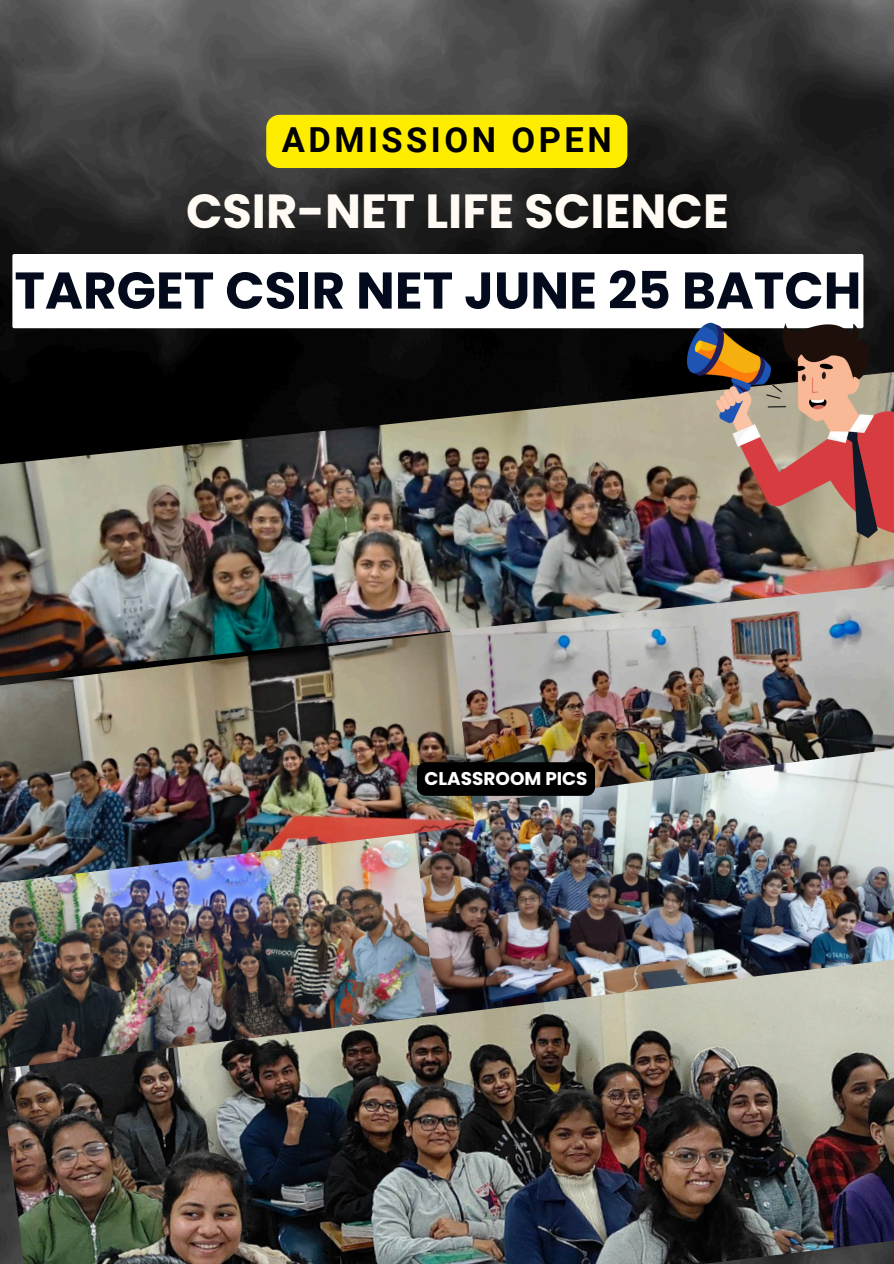
<style>
.page{position:relative;width:894px;height:1264px;background:#fff}
.page>*{position:absolute;margin:0;border:0;box-sizing:border-box;transform-origin:0 0}
.t1{font:700 51.6px "Poppins";color:#020a1b}
.t2{font:700 47.85px "Poppins";color:#fffaf3}
.t3{font:700 34.5px "Roboto";letter-spacing:.1em;color:#000}
.t4{font:700 18.45px "Poppins";color:#fff}
</style>
<div class="page">
<img style="left:0;top:0;width:893px;height:368px">
<img style="left:0;top:892px;width:410px;height:67px">
<img style="left:410px;top:803px;width:483px;height:156px">
<img style="left:474px;top:686px;width:419px;height:117px">
<img style="left:0;top:686px;width:474px;height:206px">
<img style="left:0;top:368px;width:893px;height:318px">
<svg style="left:12px;top:254px;width:851px;height:74px"></svg>
<img style="left:687px;top:293px;width:206px;height:265px">
<img style="left:0;top:959px;width:893px;height:304px">
<div style="left:266px;top:115px;width:361px;height:53px;background:#ffed00"></div>
<div style="left:417px;top:762px;width:178px;height:33px;background:#000;border-radius:8px"></div>
<h1 class="t3" style="left:282px;top:120px;width:331px">ADMISSION OPEN</h1>
<h1 class="t2" style="left:186px;top:178px;width:544px">CSIR-NET LIFE SCIENCE</h1>
<h2 class="t1" style="left:14px;top:254px;width:848px">TARGET CSIR NET JUNE 25 BATCH</h2>
<p class="t4" style="left:424px;top:766px;width:165px">CLASSROOM PICS</p>
</div>
